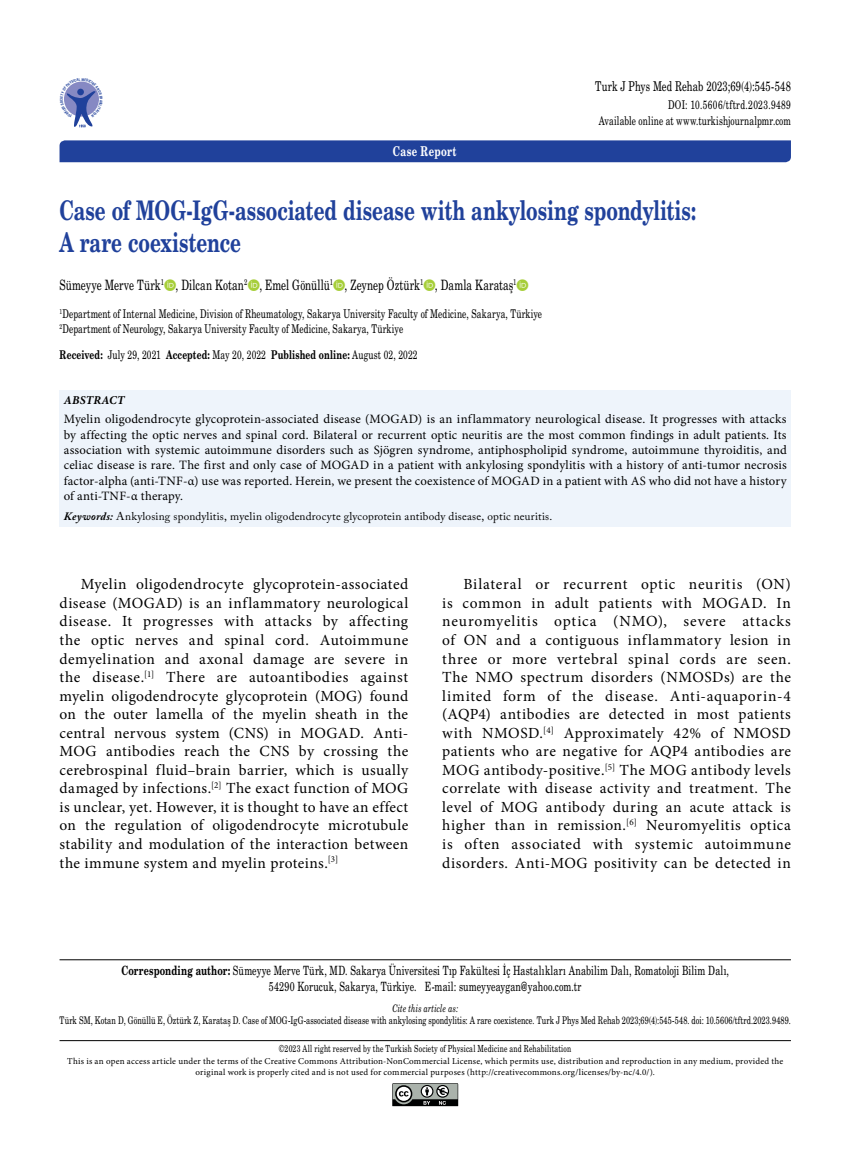
<style>
.page{position:relative;width:859px;height:1170px;background:#fff}
.page>*{position:absolute;margin:0;border:0;box-sizing:border-box;transform-origin:0 0}
.t1{font:27px/32.4px "Madison Bold Tr";color:#20419b}
.t2{font:15.45px/18.6px "Minion Pro";letter-spacing:.03em;color:#000;text-align:justify}
.t3{font:14.25px "Madison Tr";letter-spacing:.01em;color:#000}
.t4{font:13.5px "Madison Tr";letter-spacing:.01em;color:#000}
.t5{font:13.5px "Madison Bold Tr";letter-spacing:.025em;color:#fff}
.t6{font:12.75px/15.3px "Minion Pro";letter-spacing:.01em;color:#000;text-align:justify}
.t7{font:12.75px/15.3px "Madison Tr";letter-spacing:.01em;color:#000;text-align:center}
.t8{font:12px/15.6px "Madison Tr";letter-spacing:.01em;color:#000;text-align:right}
.t9{font:12px "Madison Bold Tr";letter-spacing:.015em;color:#000}
.t10{font:italic 700 12px "Minion Pro";letter-spacing:.015em;color:#000}
.t11{font:11.25px "Adobe Caslon Pro";letter-spacing:.015em;color:#000}
.t12{font:10.5px "Madison Tr";letter-spacing:.005em;color:#000}
.t13{font:10.5px "Madison Italic Tr";letter-spacing:.015em;color:#000}
.t14{font:9.75px "Madison Tr";letter-spacing:.02em;color:#000}
.t15{font:9px/10.8px "Minion Pro";letter-spacing:.02em;color:#000;text-align:center}
.t16{font:3.6px "Helvetica Cond Bold Tr";color:#20419b}
.s1{font-family:"Madison Tr"}
.s2{font-weight:700;font-style:italic}
.s3{font-family:"Madison Bold Tr"}
</style>
<div class="page">
<div style="left:60px;top:140px;width:731px;height:22px;background:#20419b"></div>
<div style="left:60px;top:390px;width:731px;height:137px;background:#eef4fb"></div>
<hr style="left:60px;top:959px;width:731px;height:1px;background:#000">
<hr style="left:60px;top:1040px;width:731px;height:1px;background:#000">
<svg style="left:392px;top:1083px;width:66px;height:23px;background:#727572"></svg>
<svg style="left:64px;top:81px;width:35px;height:47px"></svg>
<p class="t16" style="left:59px;top:100px;width:4px;rotate:-90deg">C</p>
<p class="t5" style="left:393px;top:143px;width:65px">Case Report</p>
<p class="t4" style="left:595px;top:78px;width:197px">Turk J Phys Med Rehab 2023;69(4):545-548</p>
<p class="t8" style="left:599px;top:97px;width:194px">DOI: 10.5606/tftrd.2023.9489<br>Available online at www.turkishjournalpmr.com</p>
<h1 class="t1" style="left:60px;top:193px;width:638px">Case of MOG-IgG-associated disease with ankylosing spondylitis:<br>A rare coexistence</h1>
<p class="t3" style="left:60px;top:276px;width:458px">Sümeyye Merve Türk<sup>1</sup> , Dilcan Kotan<sup>2</sup> , Emel Gönüllü<sup>1</sup> , Zeynep Öztürk<sup>1</sup> , Damla Karataş<sup>1</sup></p>
<p class="t8" style="left:60px;top:306px;width:484px;line-height:14.4px;text-align:left"><sup>1</sup>Department of Internal Medicine, Division of Rheumatology, Sakarya University Faculty of Medicine, Sakarya, Türkiye<br><sup>2</sup>Department of Neurology, Sakarya University Faculty of Medicine, Sakarya, Türkiye</p>
<p class="t9" style="left:60px;top:346px;width:360px">Received: <span class="s1">July 29, 2021</span> Accepted: <span class="s1">May 20, 2022</span> Published online: <span class="s1">August 02, 2022</span></p>
<p class="t10" style="left:64px;top:391px;width:62px">ABSTRACT</p>
<p class="t6" style="left:64px;top:411px;width:724px">Myelin oligodendrocyte glycoprotein-associated disease (MOGAD) is an inflammatory neurological disease. It progresses with attacks by affecting the optic nerves and spinal cord. Bilateral or recurrent optic neuritis are the most common findings in adult patients. Its association with systemic autoimmune disorders such as Sjögren syndrome, antiphospholipid syndrome, autoimmune thyroiditis, and celiac disease is rare. The first and only case of MOGAD in a patient with ankylosing spondylitis with a history of anti-tumor necrosis factor-alpha (anti-TNF-α) use was reported. Herein, we present the coexistence of MOGAD in a patient with AS who did not have a history of anti-TNF-α therapy.</p>
<p class="t11" style="left:64px;top:509px;width:490px"><span class="s2">Keywords:</span> Ankylosing spondylitis, myelin oligodendrocyte glycoprotein antibody disease, optic neuritis.</p>
<p class="t2" style="left:60px;top:575px;width:350px;text-indent:21px">Myelin oligodendrocyte glycoprotein-associated disease (MOGAD) is an inflammatory neurological disease. It progresses with attacks by affecting the optic nerves and spinal cord. Autoimmune demyelination and axonal damage are severe in the disease.<sup>[1]</sup> There are autoantibodies against myelin oligodendrocyte glycoprotein (MOG) found on the outer lamella of the myelin sheath in the central nervous system (CNS) in MOGAD. Anti-MOG antibodies reach the CNS by crossing the cerebrospinal fluid–brain barrier, which is usually damaged by infections.<sup>[2]</sup> The exact function of MOG is unclear, yet. However, it is thought to have an effect on the regulation of oligodendrocyte microtubule stability and modulation of the interaction between the immune system and myelin proteins.<sup>[3]</sup></p>
<p class="t2" style="left:442px;top:575px;width:350px;text-indent:21px">Bilateral or recurrent optic neuritis (ON) is common in adult patients with MOGAD. In neuromyelitis optica (NMO), severe attacks of ON and a contiguous inflammatory lesion in three or more vertebral spinal cords are seen.<br>The NMO spectrum disorders (NMOSDs) are the limited form of the disease. Anti-aquaporin-4 (AQP4) antibodies are detected in most patients with NMOSD.<sup>[4]</sup> Approximately 42% of NMOSD patients who are negative for AQP4 antibodies are MOG antibody-positive.<sup>[5]</sup> The MOG antibody levels correlate with disease activity and treatment. The level of MOG antibody during an acute attack is higher than in remission.<sup>[6]</sup> Neuromyelitis optica is often associated with systemic autoimmune disorders. Anti-MOG positivity can be detected in</p>
<p class="t7" style="left:121px;top:962px;width:609px"><span class="s3">Corresponding author:</span> Sümeyye Merve Türk, MD. Sakarya Üniversitesi Tıp Fakültesi İç Hastalıkları Anabilim Dalı, Romatoloji Bilim Dalı,<br>54290 Korucuk, Sakarya, Türkiye. E-mail: sumeyyeaygan@yahoo.com.tr</p>
<p class="t13" style="left:392px;top:1001px;width:67px">Cite this article as:</p>
<p class="t12" style="left:60px;top:1014px;width:733px">Türk SM, Kotan D, Gönüllü E, Öztürk Z, Karataş D. Case of MOG-IgG-associated disease with ankylosing spondylitis: A rare coexistence. Turk J Phys Med Rehab 2023;69(4):545-548. doi: 10.5606/tftrd.2023.9489.</p>
<p class="t15" style="left:67px;top:1055px;width:717px">This is an open access article under the terms of the Creative Commons Attribution-NonCommercial License, which permits use, distribution and reproduction in any medium, provided the original work is properly cited and is not used for commercial purposes (http://creativecommons.org/licenses/by-nc/4.0/).</p>
<p class="t14" style="left:279px;top:1042px;width:293px">©2023 All right reserved by the Turkish Society of Physical Medicine and Rehabilitation</p>
</div>
